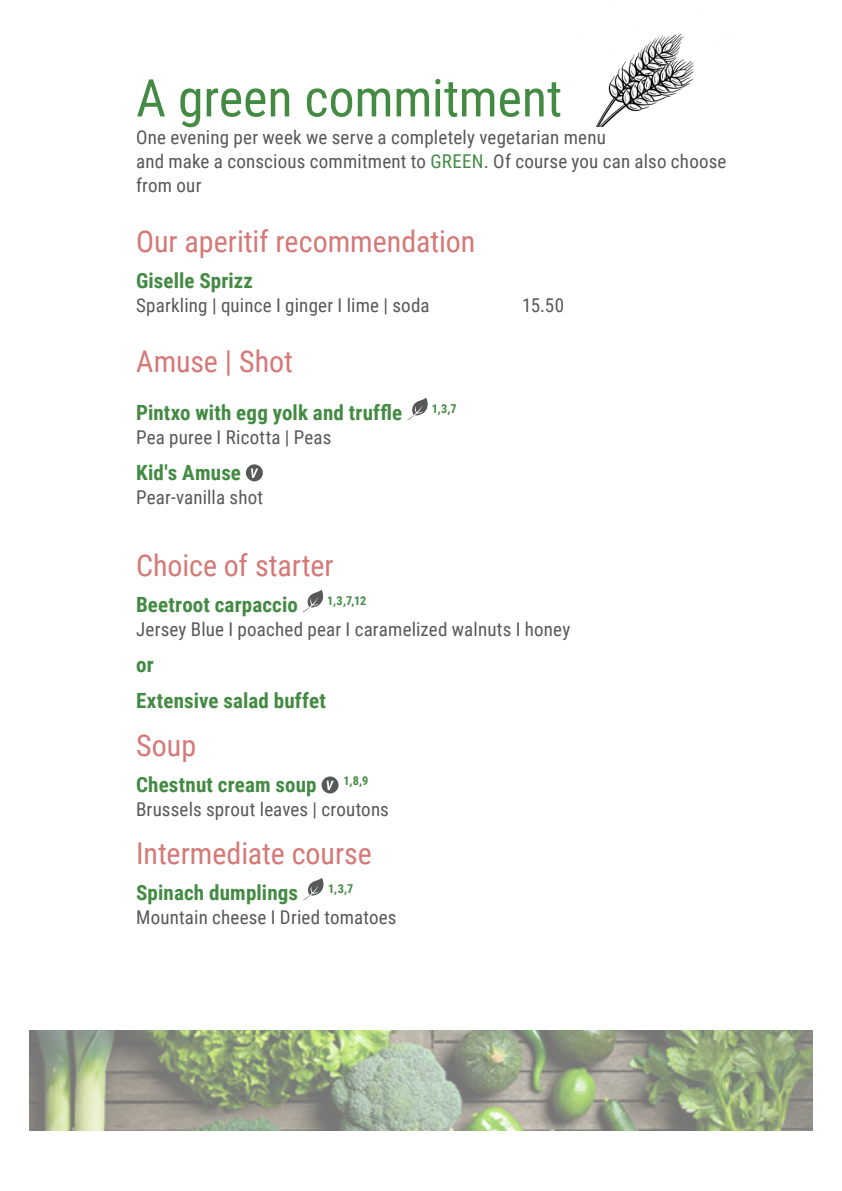
<style>
.page{position:relative;width:842px;height:1191px;background:#fff}
.page>*{position:absolute;margin:0;border:0;box-sizing:border-box;transform-origin:0 0}
.t1{font:52px "Roboto Condensed";letter-spacing:-.005em;color:#438a43}
.H2_Titel{font:30px "Roboto Condensed";color:#d47977}
.Copy{font:30px "Roboto Condensed";color:#d47977}
.H3_Untertitel{font:700 21px "Roboto Condensed";letter-spacing:.01em;color:#438a43}
.Copy-2{font:19px/24px "Roboto Condensed";letter-spacing:.01em;color:#57585a}
.H3_Untertitel-2{font:19px "Roboto Condensed";letter-spacing:.01em;color:#57585a}
.Lauftext{font:19px "Roboto Condensed";letter-spacing:.01em;color:#57585a}
.H3_Untertitel-3{font:700 12.2px "Roboto Condensed";color:#438a43}
.s1{color:#438a43}
</style>
<div class="page">
<svg style="left:407px;top:397px;width:21px;height:23px"></svg>
<svg style="left:246px;top:464px;width:17px;height:17px"></svg>
<svg style="left:303px;top:589px;width:20px;height:23px"></svg>
<svg style="left:322px;top:776px;width:17px;height:17px"></svg>
<svg style="left:303px;top:877px;width:20px;height:23px"></svg>
<img style="left:596px;top:33px;width:98px;height:93px">
<img style="left:29px;top:1030px;width:783px;height:100px">
<p class="t1" style="left:136px;top:61px;width:428px">A green commitment</p>
<p class="Copy-2" style="left:136px;top:125px;width:592px">One evening per week we serve a completely vegetarian menu<br>and make a conscious commitment to <span class="s1">GREEN</span>. Of course you can also choose from our</p>
<p class="H2_Titel" style="left:136px;top:220px;width:341px">Our aperitif recommendation</p>
<p class="H3_Untertitel" style="left:136px;top:266px;width:118px">Giselle Sprizz</p>
<p class="Copy-2" style="left:136px;top:293px;width:295px">Sparkling | quince I ginger I lime | soda</p>
<p class="Copy-2" style="left:522px;top:293px;width:43px">15.50</p>
<p class="Copy" style="left:136px;top:340px;width:158px">Amuse | Shot</p>
<p class="H3_Untertitel" style="left:136px;top:398px;width:268px">Pintxo with egg yolk and truffle</p>
<p class="H3_Untertitel-3" style="left:432px;top:400px;width:27px">1,3,7</p>
<p class="Lauftext" style="left:136px;top:424px;width:197px">Pea puree I Ricotta | Peas</p>
<p class="H3_Untertitel" style="left:136px;top:458px;width:106px">Kid's Amuse</p>
<p class="Lauftext" style="left:136px;top:484px;width:128px">Pear-vanilla shot</p>
<p class="H2_Titel" style="left:136px;top:544px;width:199px">Choice of starter</p>
<p class="H3_Untertitel" style="left:136px;top:590px;width:163px">Beetroot carpaccio</p>
<p class="H3_Untertitel-3" style="left:327px;top:592px;width:41px">1,3,7,12</p>
<p class="H3_Untertitel-2" style="left:136px;top:616px;width:436px">Jersey Blue I poached pear I caramelized walnuts I honey</p>
<p class="H3_Untertitel" style="left:136px;top:650px;width:19px">or</p>
<p class="H3_Untertitel" style="left:136px;top:686px;width:191px">Extensive salad buffet</p>
<p class="H2_Titel" style="left:136px;top:724px;width:62px">Soup</p>
<p class="H3_Untertitel" style="left:136px;top:770px;width:182px">Chestnut cream soup</p>
<p class="H3_Untertitel-3" style="left:343px;top:772px;width:26px">1,8,9</p>
<p class="Lauftext" style="left:136px;top:796px;width:254px">Brussels sprout leaves | croutons</p>
<p class="H2_Titel" style="left:136px;top:832px;width:237px">Intermediate course</p>
<p class="H3_Untertitel" style="left:136px;top:878px;width:164px">Spinach dumplings</p>
<p class="H3_Untertitel-3" style="left:328px;top:880px;width:27px">1,3,7</p>
<p class="H3_Untertitel-2" style="left:136px;top:904px;width:262px">Mountain cheese I Dried tomatoes</p>
</div>
